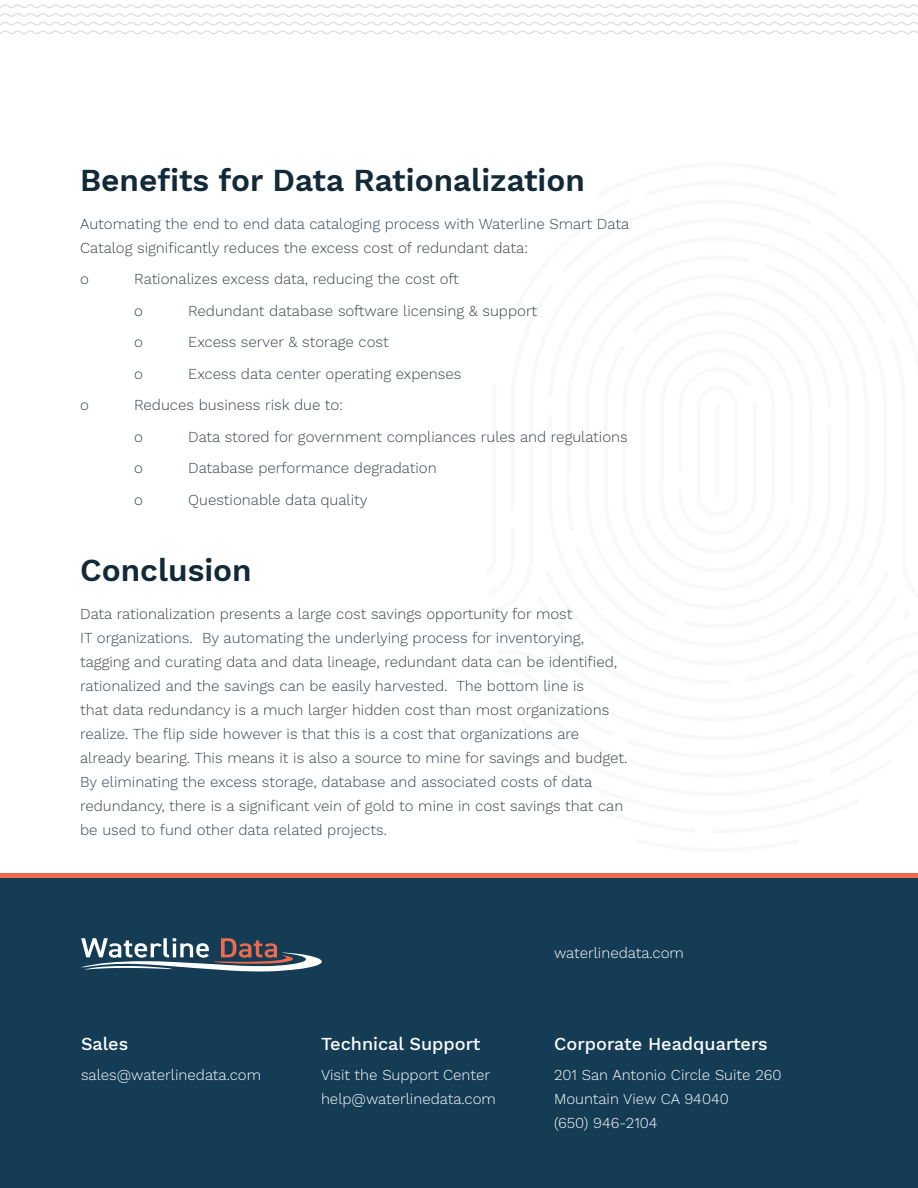
<style>
.page{position:relative;width:918px;height:1188px;background:#fff}
.page>*{position:absolute;margin:0;border:0;box-sizing:border-box;transform-origin:0 0}
.t1{font:600 31.5px "Work Sans";color:#122938}
.t2{font:500 18px "Work Sans";color:#fff}
.t3{font:300 15px/24px "Work Sans";color:#36424a}
.t4{font:300 15px "Work Sans";color:#fff}
</style>
<div class="page">
<svg style="left:0;top:4px;width:918px;height:31px"></svg>
<div style="left:0;top:878px;width:918px;height:310px;background:#153c55"></div>
<div style="left:0;top:873px;width:918px;height:5px;background:#f06a4d"></div>
<svg style="left:81px;top:938px;width:241px;height:34px"></svg>
<p class="t1" style="left:80px;top:162px;width:506px">Benefits for Data Rationalization</p>
<p class="t3" style="left:80px;top:212px;width:551px">Automating the end to end data cataloging process with Waterline Smart Data<br>Catalog significantly reduces the excess cost of redundant data:</p>
<p class="t3" style="left:80px;top:268px;width:10px">o</p>
<p class="t3" style="left:134px;top:268px;width:326px">Rationalizes excess data, reducing the cost oft</p>
<p class="t3" style="left:134px;top:299px;width:10px">o</p>
<p class="t3" style="left:188px;top:299px;width:350px">Redundant database software licensing &amp; support</p>
<p class="t3" style="left:134px;top:331px;width:10px">o</p>
<p class="t3" style="left:188px;top:331px;width:202px">Excess server &amp; storage cost</p>
<p class="t3" style="left:134px;top:362px;width:10px">o</p>
<p class="t3" style="left:188px;top:362px;width:275px">Excess data center operating expenses</p>
<p class="t3" style="left:80px;top:394px;width:10px">o</p>
<p class="t3" style="left:134px;top:394px;width:210px">Reduces business risk due to:</p>
<p class="t3" style="left:134px;top:425px;width:10px">o</p>
<p class="t3" style="left:188px;top:425px;width:441px">Data stored for government compliances rules and regulations</p>
<p class="t3" style="left:134px;top:457px;width:10px">o</p>
<p class="t3" style="left:188px;top:457px;width:250px">Database performance degradation</p>
<p class="t3" style="left:134px;top:488px;width:10px">o</p>
<p class="t3" style="left:188px;top:488px;width:181px">Questionable data quality</p>
<p class="t1" style="left:80px;top:552px;width:173px">Conclusion</p>
<p class="t3" style="left:80px;top:602px;width:549px">Data rationalization presents a large cost savings opportunity for most<br>IT organizations. By automating the underlying process for inventorying, tagging and curating data and data lineage, redundant data can be identified, rationalized and the savings can be easily harvested. The bottom line is<br>that data redundancy is a much larger hidden cost than most organizations realize. The flip side however is that this is a cost that organizations are already bearing. This means it is also a source to mine for savings and budget.<br>By eliminating the excess storage, database and associated costs of data redundancy, there is a significant vein of gold to mine in cost savings that can be used to fund other data related projects.</p>
<p class="t2" style="left:81px;top:1033px;width:49px">Sales</p>
<p class="t4" style="left:81px;top:1066px;width:182px">sales@waterlinedata.com</p>
<p class="t2" style="left:321px;top:1033px;width:161px">Technical Support</p>
<p class="t4" style="left:321px;top:1066px;width:171px">Visit the Support Center</p>
<p class="t4" style="left:321px;top:1090px;width:176px">help@waterlinedata.com</p>
<p class="t4" style="left:554px;top:944px;width:131px">waterlinedata.com</p>
<p class="t2" style="left:554px;top:1033px;width:215px">Corporate Headquarters</p>
<p class="t4" style="left:554px;top:1066px;width:229px">201 San Antonio Circle Suite 260</p>
<p class="t4" style="left:554px;top:1090px;width:176px">Mountain View CA 94040</p>
<p class="t4" style="left:554px;top:1114px;width:105px">(650) 946-2104</p>
</div>
